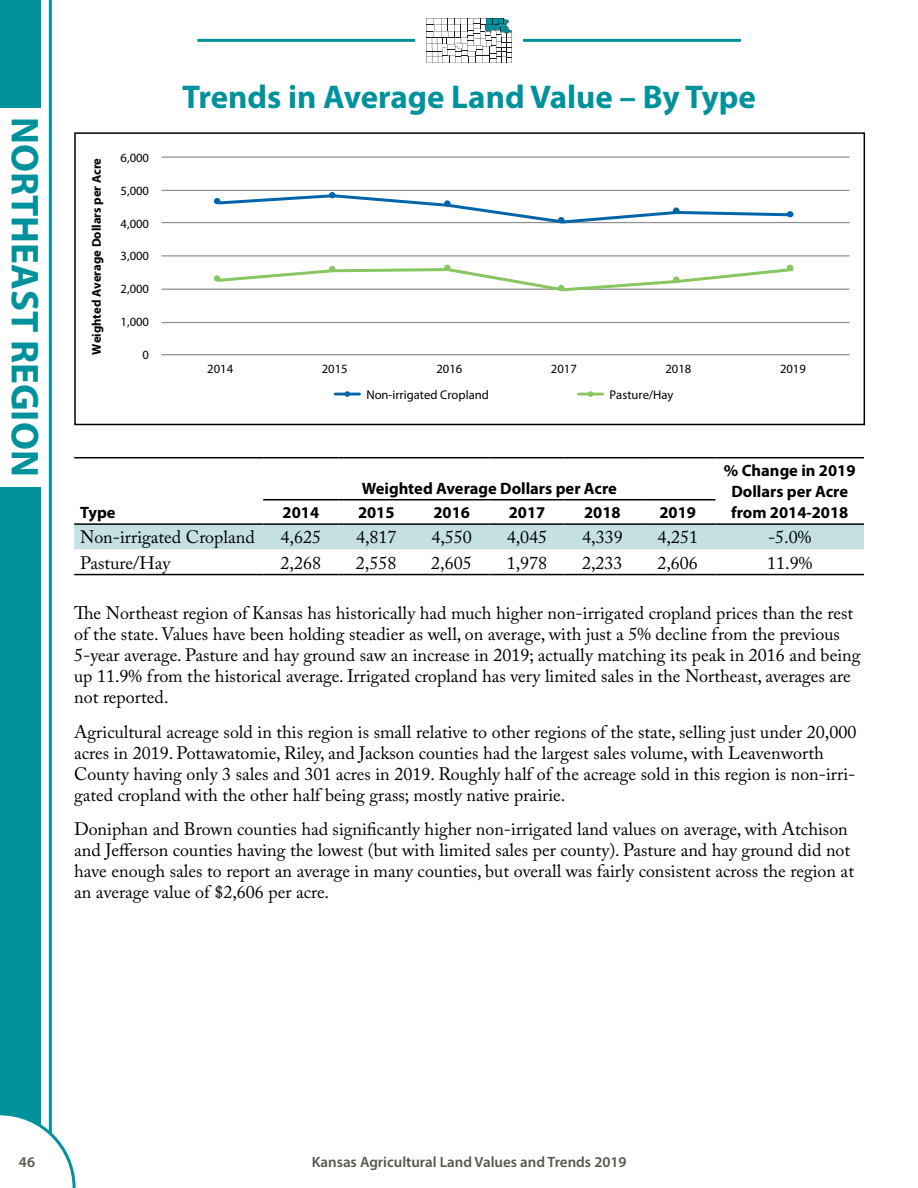
<style>
.page{position:relative;width:918px;height:1188px;background:#fff}
.page>*{position:absolute;margin:0;border:0;box-sizing:border-box;transform-origin:0 0}
.t1{font:700 39px "Myriad Pro";color:#00929c}
.t2{font:700 33px "Myriad Pro";color:#00929c}
.t3{font:18px/21px "Adobe Caslon Pro";color:#000}
.t4{font:700 16.5px/21px "Myriad Pro";color:#000;text-align:center}
.t5{font:600 15px "Myriad Pro";color:#58574b}
.t6{font:12.6px "Myriad Pro";color:#000}
.t7{font:700 12.6px "Myriad Pro";color:#000}
</style>
<div class="page">
<hr style="left:49px;top:0;width:3px;height:1161px;background:#00929c">
<div style="left:0;top:487px;width:41px;height:701px;background:#00929c"></div>
<div style="left:0;top:0;width:41px;height:108px;background:#00929c"></div>
<svg style="left:0;top:1112px;width:76px;height:76px"></svg>
<svg style="left:426px;top:18px;width:86px;height:45px"></svg>
<hr style="left:197px;top:39px;width:218px;height:3px;background:#00929c">
<hr style="left:523px;top:39px;width:218px;height:3px;background:#00929c">
<hr style="left:335px;top:393px;width:25px;height:2px;background:#0065a8">
<hr style="left:578px;top:393px;width:25px;height:2px;background:#87c661">
<svg style="left:588px;top:391px;width:5px;height:6px"></svg>
<svg style="left:345px;top:391px;width:5px;height:6px"></svg>
<hr style="left:162px;top:322px;width:688px;height:1px;background:#929191">
<hr style="left:162px;top:289px;width:688px;height:1px;background:#929191">
<hr style="left:162px;top:255px;width:688px;height:2px;background:#929191">
<hr style="left:162px;top:222px;width:688px;height:1px;background:#929191">
<hr style="left:162px;top:190px;width:688px;height:1px;background:#929191">
<hr style="left:162px;top:156px;width:688px;height:2px;background:#929191">
<hr style="left:162px;top:354px;width:688px;height:1px;background:#929191">
<div style="left:329px;top:192px;width:7px;height:6px;border:1px solid #0065a8;border-radius:50%"></div>
<svg style="left:214px;top:193px;width:581px;height:31px"></svg>
<div style="left:214px;top:275px;width:6px;height:7px;border:1px solid #87c661;border-radius:50%"></div>
<svg style="left:215px;top:265px;width:580px;height:27px"></svg>
<div style="left:74px;top:132px;width:791px;height:293px;border:2px solid #000"></div>
<div style="left:74px;top:525px;width:790px;height:24px;background:#c4e0e3"></div>
<hr style="left:263px;top:523px;width:76px;height:2px;background:#000">
<hr style="left:339px;top:523px;width:75px;height:2px;background:#000">
<hr style="left:414px;top:523px;width:75px;height:2px;background:#000">
<hr style="left:489px;top:523px;width:76px;height:2px;background:#000">
<hr style="left:565px;top:523px;width:75px;height:2px;background:#000">
<hr style="left:640px;top:523px;width:76px;height:2px;background:#000">
<hr style="left:74px;top:574px;width:189px;height:1px;background:#000">
<hr style="left:263px;top:574px;width:76px;height:1px;background:#000">
<hr style="left:339px;top:574px;width:75px;height:1px;background:#000">
<hr style="left:414px;top:574px;width:75px;height:1px;background:#000">
<hr style="left:489px;top:574px;width:76px;height:1px;background:#000">
<hr style="left:565px;top:574px;width:75px;height:1px;background:#000">
<hr style="left:640px;top:574px;width:76px;height:1px;background:#000">
<hr style="left:716px;top:574px;width:148px;height:1px;background:#000">
<hr style="left:74px;top:457px;width:189px;height:1px;background:#000">
<hr style="left:74px;top:523px;width:189px;height:2px;background:#000">
<hr style="left:716px;top:457px;width:148px;height:1px;background:#000">
<hr style="left:716px;top:523px;width:148px;height:2px;background:#000">
<hr style="left:263px;top:457px;width:76px;height:1px;background:#000">
<hr style="left:339px;top:457px;width:75px;height:1px;background:#000">
<hr style="left:414px;top:457px;width:75px;height:1px;background:#000">
<hr style="left:489px;top:457px;width:76px;height:1px;background:#000">
<hr style="left:565px;top:457px;width:75px;height:1px;background:#000">
<hr style="left:640px;top:457px;width:76px;height:1px;background:#000">
<hr style="left:263px;top:499px;width:76px;height:1px;background:#000">
<hr style="left:339px;top:499px;width:75px;height:1px;background:#000">
<hr style="left:414px;top:499px;width:75px;height:1px;background:#000">
<hr style="left:489px;top:499px;width:76px;height:1px;background:#000">
<hr style="left:565px;top:499px;width:75px;height:1px;background:#000">
<hr style="left:640px;top:499px;width:76px;height:1px;background:#000">
<h1 class="t1" style="left:50px;top:117px;width:361px;rotate:90deg">NORTHEAST REGION</h1>
<p class="t7" style="left:88px;top:355px;width:198px;rotate:-90deg">Weighted Average Dollars per Acre</p>
<p class="t6" style="left:121px;top:150px;width:30px">6,000</p>
<p class="t6" style="left:121px;top:183px;width:30px">5,000</p>
<p class="t6" style="left:121px;top:216px;width:30px">4,000</p>
<p class="t6" style="left:121px;top:248px;width:30px">3,000</p>
<p class="t6" style="left:121px;top:281px;width:30px">2,000</p>
<p class="t6" style="left:121px;top:314px;width:30px">1,000</p>
<p class="t6" style="left:143px;top:347px;width:8px">0</p>
<p class="t4" style="left:80px;top:502px;width:37px">Type</p>
<h2 class="t2" style="left:182px;top:76px;width:575px">Trends in Average Land Value – By Type</h2>
<p class="t6" style="left:207px;top:361px;width:27px">2014</p>
<p class="t6" style="left:322px;top:361px;width:27px">2015</p>
<p class="t6" style="left:436px;top:361px;width:27px">2016</p>
<p class="t6" style="left:551px;top:361px;width:27px">2017</p>
<p class="t6" style="left:665px;top:361px;width:27px">2018</p>
<p class="t6" style="left:780px;top:361px;width:27px">2019</p>
<p class="t6" style="left:366px;top:387px;width:124px">Non-irrigated Cropland</p>
<p class="t6" style="left:610px;top:387px;width:66px">Pasture/Hay</p>
<p class="t4" style="left:362px;top:477px;width:256px">Weighted Average Dollars per Acre</p>
<p class="t4" style="left:724px;top:460px;width:133px">% Change in 2019<br>Dollars per Acre</p>
<p class="t4" style="left:283px;top:502px;width:38px">2014</p>
<p class="t4" style="left:358px;top:502px;width:38px">2015</p>
<p class="t4" style="left:433px;top:502px;width:38px">2016</p>
<p class="t4" style="left:509px;top:502px;width:38px">2017</p>
<p class="t4" style="left:584px;top:502px;width:38px">2018</p>
<p class="t4" style="left:659px;top:502px;width:38px">2019</p>
<p class="t4" style="left:731px;top:502px;width:119px">from 2014-2018</p>
<p class="t3" style="left:80px;top:527px;width:176px">Non-irrigated Cropland</p>
<p class="t3" style="left:281px;top:527px;width:42px">4,625</p>
<p class="t3" style="left:356px;top:527px;width:42px">4,817</p>
<p class="t3" style="left:431px;top:527px;width:42px">4,550</p>
<p class="t3" style="left:507px;top:527px;width:42px">4,045</p>
<p class="t3" style="left:582px;top:527px;width:42px">4,339</p>
<p class="t3" style="left:657px;top:527px;width:42px">4,251</p>
<p class="t3" style="left:768px;top:527px;width:45px">-5.0%</p>
<p class="t3" style="left:80px;top:552px;width:92px">Pasture/Hay</p>
<p class="t3" style="left:281px;top:552px;width:42px">2,268</p>
<p class="t3" style="left:356px;top:552px;width:42px">2,558</p>
<p class="t3" style="left:431px;top:552px;width:42px">2,605</p>
<p class="t3" style="left:507px;top:552px;width:42px">1,978</p>
<p class="t3" style="left:582px;top:552px;width:42px">2,233</p>
<p class="t3" style="left:657px;top:552px;width:42px">2,606</p>
<p class="t3" style="left:767px;top:552px;width:47px">11.9%</p>
<p class="t3" style="left:74px;top:602px;width:788px">The Northeast region of Kansas has historically had much higher non-irrigated cropland prices than the rest of the state. Values have been holding steadier as well, on average, with just a 5% decline from the previous 5-year average. Pasture and hay ground saw an increase in 2019; actually matching its peak in 2016 and being up 11.9% from the historical average. Irrigated cropland has very limited sales in the Northeast, averages are not reported.</p>
<p class="t3" style="left:74px;top:721px;width:784px">Agricultural acreage sold in this region is small relative to other regions of the state, selling just under 20,000 acres in 2019. Pottawatomie, Riley, and Jackson counties had the largest sales volume, with Leavenworth County having only 3 sales and 301 acres in 2019. Roughly half of the acreage sold in this region is non-irri&shy;gated cropland with the other half being grass; mostly native prairie.</p>
<p class="t3" style="left:74px;top:819px;width:781px">Doniphan and Brown counties had significantly higher non-irrigated land values on average, with Atchison and Jefferson counties having the lowest (but with limited sales per county). Pasture and hay ground did not have enough sales to report an average in many counties, but overall was fairly consistent across the region at an average value of $2,606 per acre.</p>
<p class="t5" style="left:19px;top:1152px;width:18px">46</p>
<p class="t5" style="left:312px;top:1152px;width:316px">Kansas Agricultural Land Values and Trends 2019</p>
</div>
